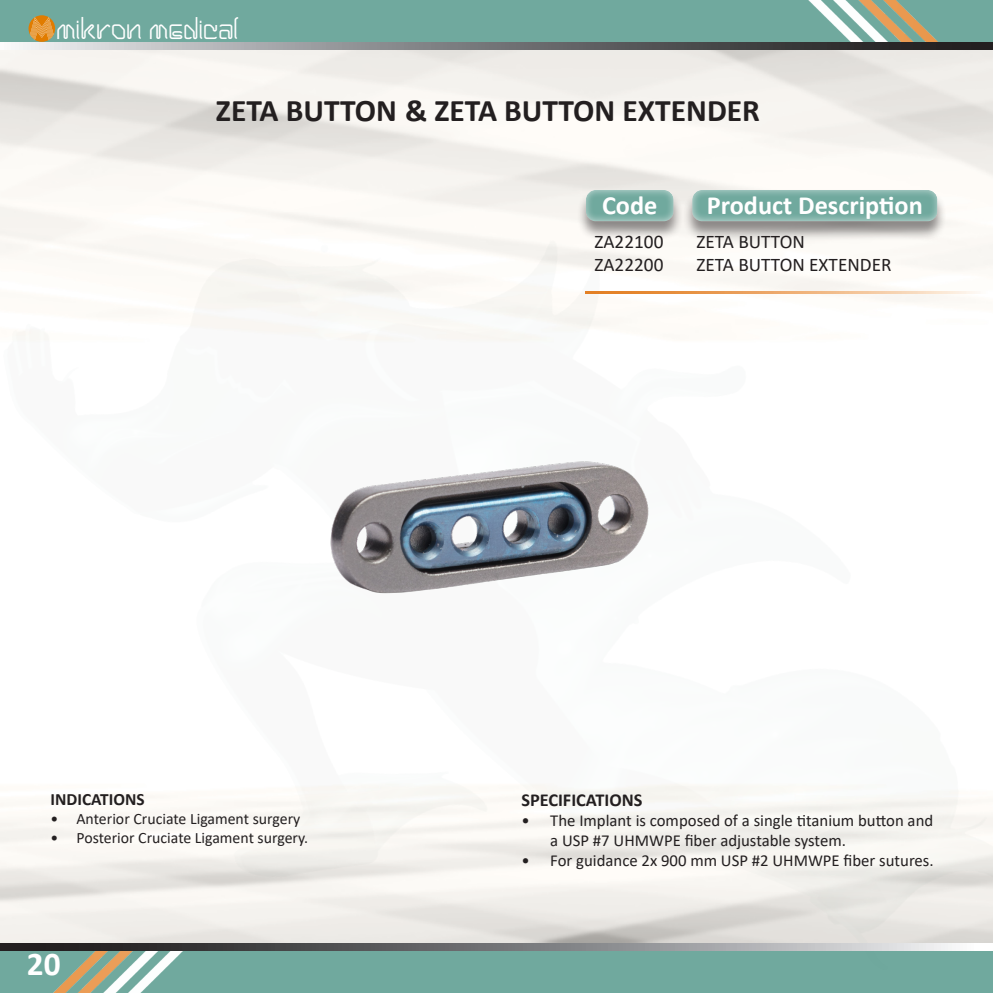
<style>
.page{position:relative;width:993px;height:993px;background:#fff}
.page>*{position:absolute;margin:0;border:0;box-sizing:border-box;transform-origin:0 0}
.t1{font:700 33.25px "Calibri";color:#fff}
.t2{font:700 31.5px "Calibri";color:#231f20}
.t3{font:29.4px "Hairpin";color:#fff}
.t4{font:700 26.25px "Calibri";color:#fff}
.t5{font:19.25px "Calibri";color:#231f20}
.t6{font:700 18.2px "Calibri";color:#231f20}
.t7{font:700 17.32px "Calibri";color:#231f20}
.t8{font:16.8px/20.1px "Calibri";color:#231f20}
.t9{font:15.75px "Calibri";color:#231f20}
</style>
<div class="page">
<div style="left:0;top:0;width:992px;height:50px;background:#70a99e"></div>
<img style="left:808px;top:0;width:92px;height:4px">
<img style="left:0;top:4px;width:992px;height:988px">
<svg style="left:0;top:943px;width:992px;height:6px"></svg>
<div style="left:576px;top:190px;width:106px;height:51px;background:#231f20;opacity:.5"></div>
<div style="left:585px;top:181px;width:91px;height:41px;background:#fff;opacity:.75"></div>
<img style="left:296px;top:435px;width:372px;height:190px">
<svg style="left:585px;top:291px;width:403px;height:2px"></svg>
<div style="left:682px;top:190px;width:264px;height:50px;background:#231f20;opacity:.5"></div>
<div style="left:691px;top:187px;width:248px;height:35px;background:#fff;opacity:.75"></div>
<h3 class="t3" style="left:56px;top:14px;width:183px">mikron medical</h3>
<p class="t2" style="left:216px;top:88px;width:545px">ZETA BUTTON &amp; ZETA BUTTON EXTENDER</p>
<p class="t7" style="left:51px;top:786px;width:96px">INDICATIONS</p>
<p class="t9" style="left:51px;top:807px;width:251px">• Anterior Cruciate Ligament surgery</p>
<p class="t9" style="left:51px;top:826px;width:259px">• Posterior Cruciate Ligament surgery.</p>
<h1 class="t1" style="left:27px;top:940px;width:35px">20</h1>
<p class="t4" style="left:602px;top:187px;width:57px">Code</p>
<p class="t5" style="left:594px;top:228px;width:70px">ZA22100</p>
<p class="t5" style="left:594px;top:251px;width:70px">ZA22200</p>
<p class="t4" style="left:706px;top:187px;width:217px">Product Description</p>
<p class="t5" style="left:696px;top:228px;width:110px">ZETA BUTTON</p>
<p class="t5" style="left:696px;top:251px;width:196px">ZETA BUTTON EXTENDER</p>
<p class="t6" style="left:521px;top:786px;width:123px">SPECIFICATIONS</p>
<p class="t8" style="left:550px;top:809px;width:384px;text-indent:-29px">• The Implant is composed of a single titanium button and a USP #7 UHMWPE fiber adjustable system.</p>
<p class="t8" style="left:521px;top:849px;width:414px">• For guidance 2x 900 mm USP #2 UHMWPE fiber sutures.</p>
</div>
